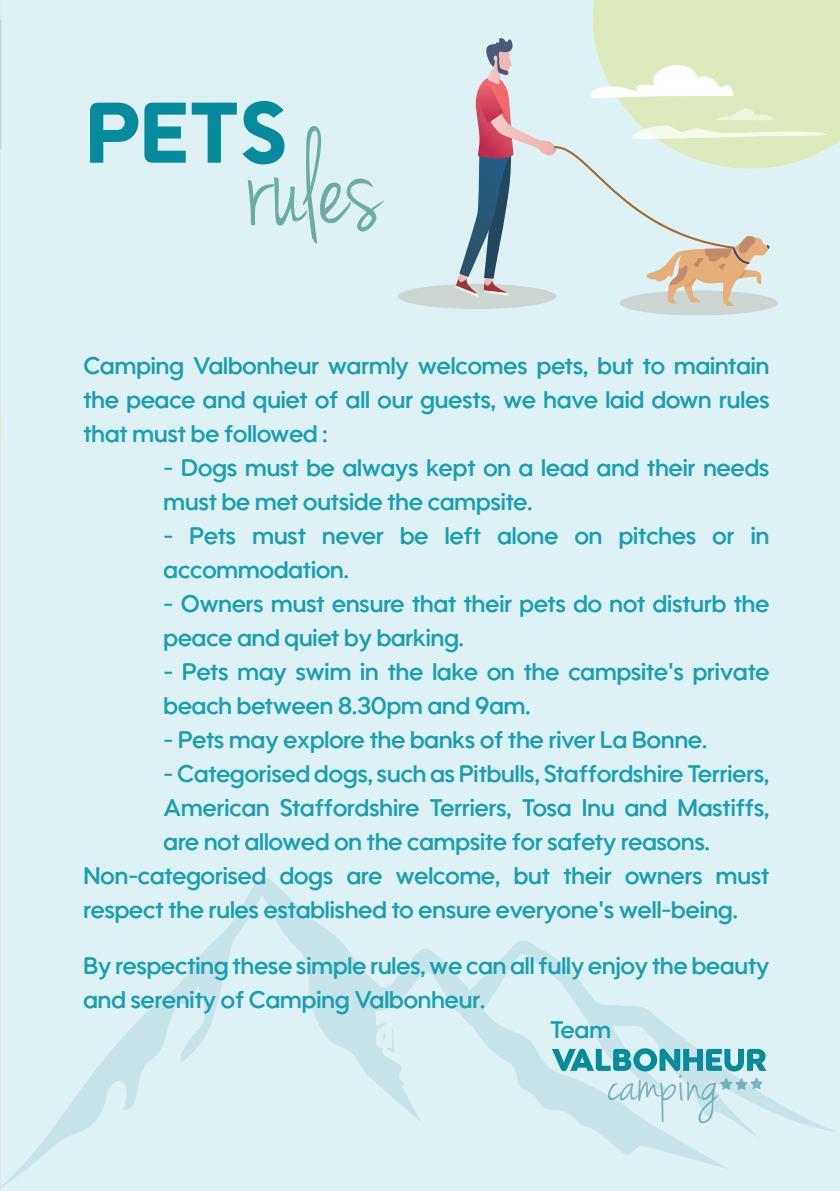
<style>
.page{position:relative;width:840px;height:1191px;background:#fff}
.page>*{position:absolute;margin:0;border:0;box-sizing:border-box;transform-origin:0 0}
.t1{font:140.4px "Jenna Sue";color:#6baca3;scale:.85 1}
.t2{font:700 85.8px "Utendo";color:#068b9c}
.t3{font:500 24px/34px "Utendo";color:#199fb2}
</style>
<div class="page">
<div style="left:1px;top:0;width:838px;height:1191px;background:#def2f5"></div>
<div style="left:591px;top:0;width:248px;height:169px;background:#dceabc"></div>
<svg style="left:1px;top:877px;width:838px;height:310px;background:#dbf0f3"></svg>
<svg style="left:0;top:0;width:1px;height:1191px"></svg>
<div style="left:397px;top:284px;width:159px;height:25px;background:#ccd5d1;border-radius:50%"></div>
<div style="left:619px;top:290px;width:158px;height:25px;background:#ccd5d1;border-radius:50%"></div>
<svg style="left:551px;top:1048px;width:215px;height:75px;background:#aad7de"></svg>
<svg style="left:455px;top:38px;width:370px;height:268px;background:#d6e1d9"></svg>
<h2 class="t2" style="left:86px;top:82px;width:203px">PETS</h2>
<h1 class="t1" style="left:243px;top:103px;width:161px;rotate:-1deg">rules</h1>
<p class="t3" style="left:83px;top:349px;width:687px;text-align:justify">Camping Valbonheur warmly welcomes pets, but to maintain the peace and quiet of all our guests, we have laid down rules that must be followed :</p>
<p class="t3" style="left:163px;top:451px;width:607px">- Dogs must be always kept on a lead and their needs must be met outside the campsite.</p>
<p class="t3" style="left:163px;top:519px;width:607px">- Pets must never be left alone on pitches or in accommodation.</p>
<p class="t3" style="left:163px;top:587px;width:607px">- Owners must ensure that their pets do not disturb the peace and quiet by barking.</p>
<p class="t3" style="left:163px;top:655px;width:607px">- Pets may swim in the lake on the campsite's private beach between 8.30pm and 9am.</p>
<p class="t3" style="left:163px;top:723px;width:544px">- Pets may explore the banks of the river La Bonne.</p>
<p class="t3" style="left:163px;top:757px;width:607px">- Categorised dogs, such as Pitbulls, Staffordshire Terriers,</p>
<p class="t3" style="left:163px;top:791px;width:607px">American Staffordshire Terriers, Tosa Inu and Mastiffs,</p>
<p class="t3" style="left:163px;top:825px;width:547px">are not allowed on the campsite for safety reasons.</p>
<p class="t3" style="left:83px;top:859px;width:687px">Non-categorised dogs are welcome, but their owners must</p>
<p class="t3" style="left:83px;top:893px;width:655px">respect the rules established to ensure everyone's well-being.</p>
<p class="t3" style="left:83px;top:949px;width:687px">By respecting these simple rules, we can all fully enjoy the beauty and serenity of Camping Valbonheur.</p>
<p class="t3" style="left:550px;top:1013px;width:62px">Team</p>
</div>
